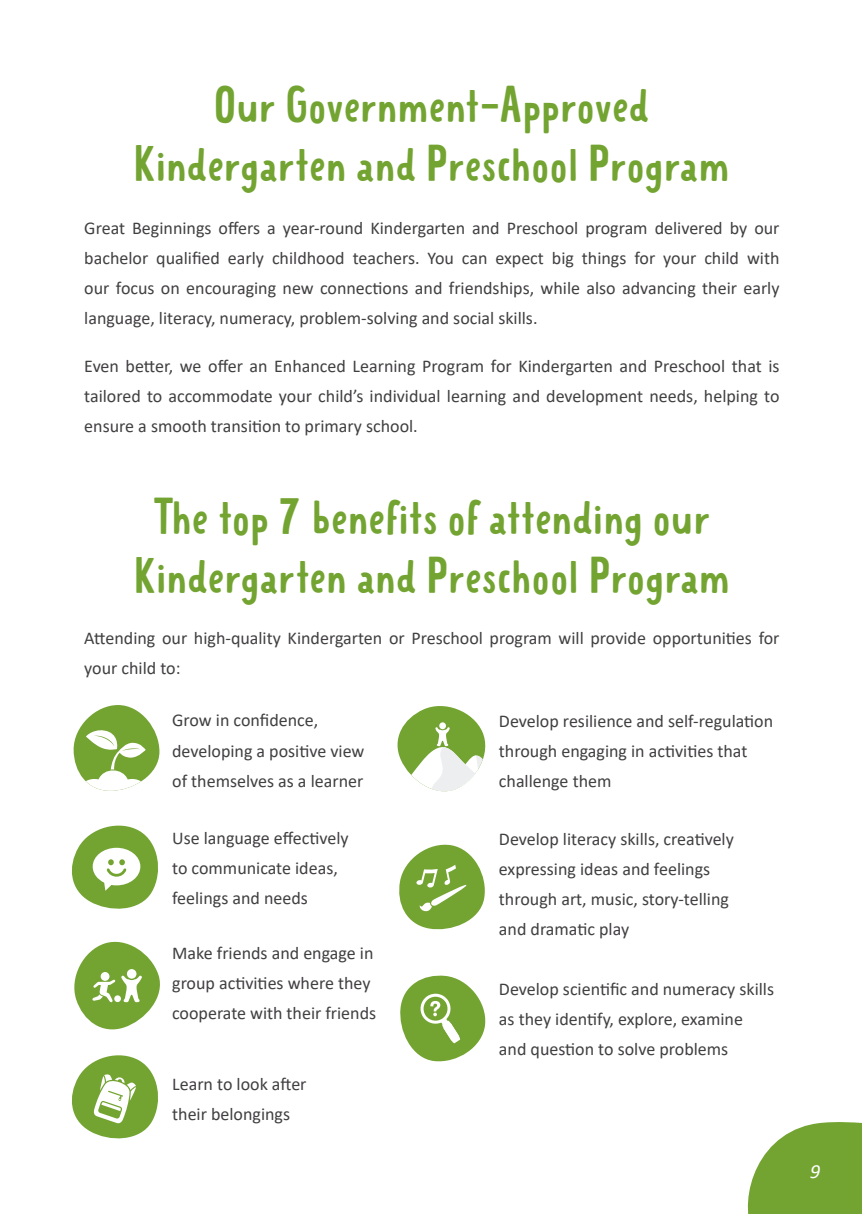
<style>
.page{position:relative;width:862px;height:1214px;background:#fff}
.page>*{position:absolute;margin:0;border:0;box-sizing:border-box;transform-origin:0 0}
.t1{font:700 43px/58.6px "Little Dinosaur";letter-spacing:-.01em;color:#73a432;text-align:center}
.t2{font:italic 20px "Calibri";color:#fff}
.t3{font:18px/30px "Calibri";color:#413f41}
</style>
<div class="page">
<svg style="left:74px;top:705px;width:85px;height:85px"></svg>
<svg style="left:747px;top:1122px;width:115px;height:91px;background:#88b150"></svg>
<svg style="left:74px;top:941px;width:86px;height:89px"></svg>
<svg style="left:400px;top:975px;width:86px;height:87px"></svg>
<svg style="left:72px;top:1055px;width:86px;height:84px"></svg>
<svg style="left:397px;top:706px;width:89px;height:86px"></svg>
<div style="left:439px;top:722px;width:7px;height:7px;background:#fff;border-radius:50%"></div>
<svg style="left:399px;top:844px;width:86px;height:86px"></svg>
<svg style="left:71px;top:825px;width:87px;height:84px"></svg>
<h1 class="t1" style="left:133px;top:75px;width:598px">Our Government-Approved<br>Kindergarten and Preschool Program</h1>
<p class="t3" style="left:84px;top:212px;width:697px;text-align:justify">Great Beginnings offers a year-round Kindergarten and Preschool program delivered by our bachelor qualified early childhood teachers. You can expect big things for your child with our focus on encouraging new connections and friendships, while also advancing their early language, literacy, numeracy, problem-solving and social skills.</p>
<p class="t3" style="left:84px;top:351px;width:697px;text-align:justify">Even better, we offer an Enhanced Learning Program for Kindergarten and Preschool that is tailored to accommodate your child’s individual learning and development needs, helping to ensure a smooth transition to primary school.</p>
<h1 class="t1" style="left:134px;top:487px;width:598px">The top 7 benefits of attending our<br>Kindergarten and Preschool Program</h1>
<p class="t3" style="left:84px;top:622px;width:697px">Attending our high-quality Kindergarten or Preschool program will provide opportunities for your child to:</p>
<p class="t3" style="left:172px;top:705px;width:194px">Grow in confidence, developing a positive view of themselves as a learner</p>
<p class="t3" style="left:499px;top:705px;width:276px">Develop resilience and self-regulation through engaging in activities that challenge them</p>
<p class="t3" style="left:172px;top:822px;width:178px">Use language effectively to communicate ideas, feelings and needs</p>
<p class="t3" style="left:172px;top:937px;width:205px">Make friends and engage in group activities where they cooperate with their friends</p>
<p class="t3" style="left:172px;top:1067px;width:136px">Learn to look after their belongings</p>
<p class="t3" style="left:499px;top:823px;width:236px">Develop literacy skills, creatively expressing ideas and feelings through art, music, story-telling and dramatic play</p>
<p class="t3" style="left:499px;top:973px;width:277px">Develop scientific and numeracy skills as they identify, explore, examine and question to solve problems</p>
<p class="t2" style="left:810px;top:1157px;width:12px">9</p>
</div>
